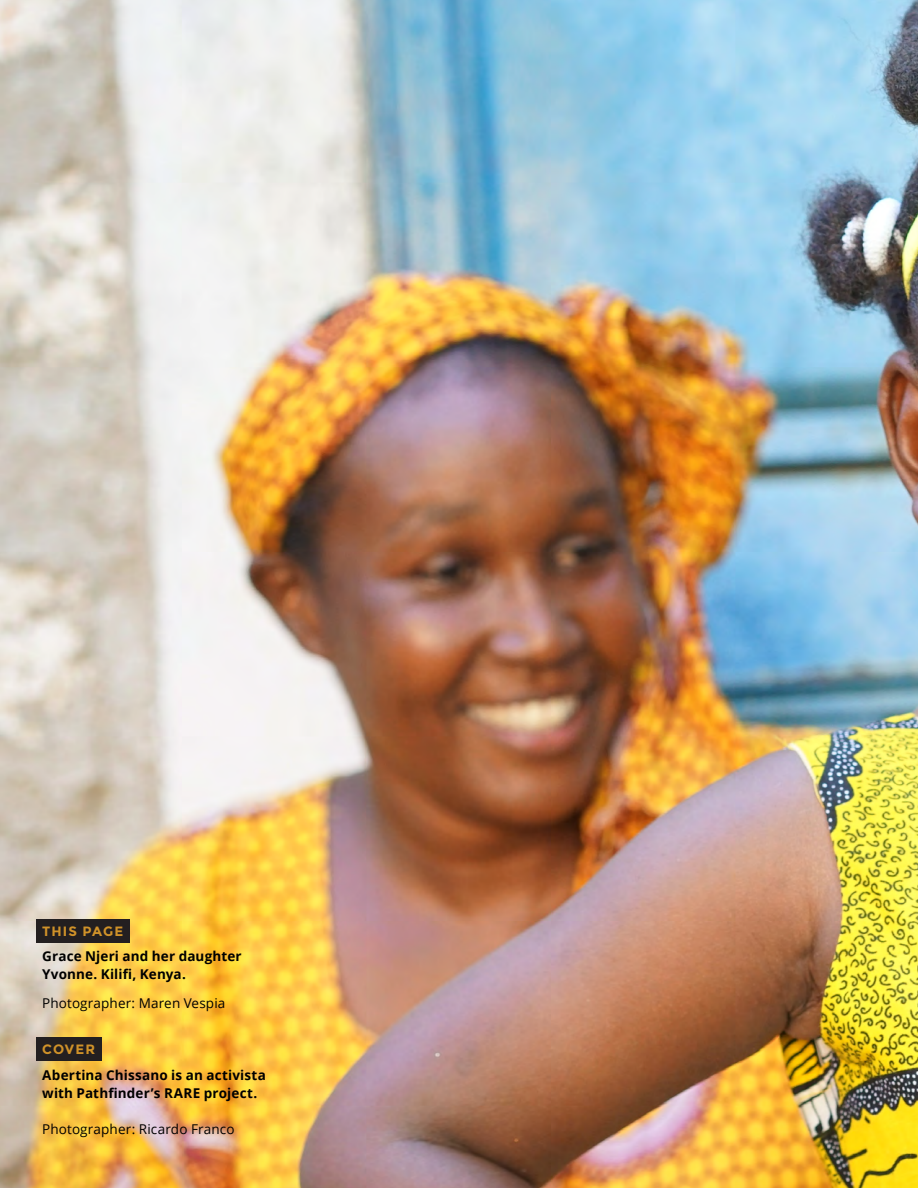
<style>
.page{position:relative;width:918px;height:1188px;background:#fff}
.page>*{position:absolute;margin:0;border:0;box-sizing:border-box;transform-origin:0 0}
.Body{font:700 13.5px/18px "Open Sans";letter-spacing:.01em;color:#000}
.Body-2{font:13.5px "Open Sans";letter-spacing:.01em;color:#000}
.Country_header{font:700 13.5px "Montserrat";letter-spacing:.08em;color:#d09229}
</style>
<div class="page">
<img style="left:0;top:0;width:918px;height:1188px">
<div style="left:36px;top:919px;width:94px;height:23px;background:#231f20"></div>
<div style="left:36px;top:1038px;width:66px;height:23px;background:#231f20"></div>
<p class="Country_header" style="left:42px;top:923px;width:82px">THIS PAGE</p>
<p class="Body" style="left:42px;top:947px;width:201px">Grace Njeri and her daughter<br>Yvonne. Kilifi, Kenya.</p>
<p class="Body-2" style="left:42px;top:993px;width:185px">Photographer: Maren Vespia</p>
<p class="Country_header" style="left:42px;top:1041px;width:55px">COVER</p>
<p class="Body" style="left:42px;top:1065px;width:225px">Abertina Chissano is an activista with Pathfinder’s RARE project.</p>
<p class="Body-2" style="left:42px;top:1119px;width:194px">Photographer: Ricardo Franco</p>
</div>
